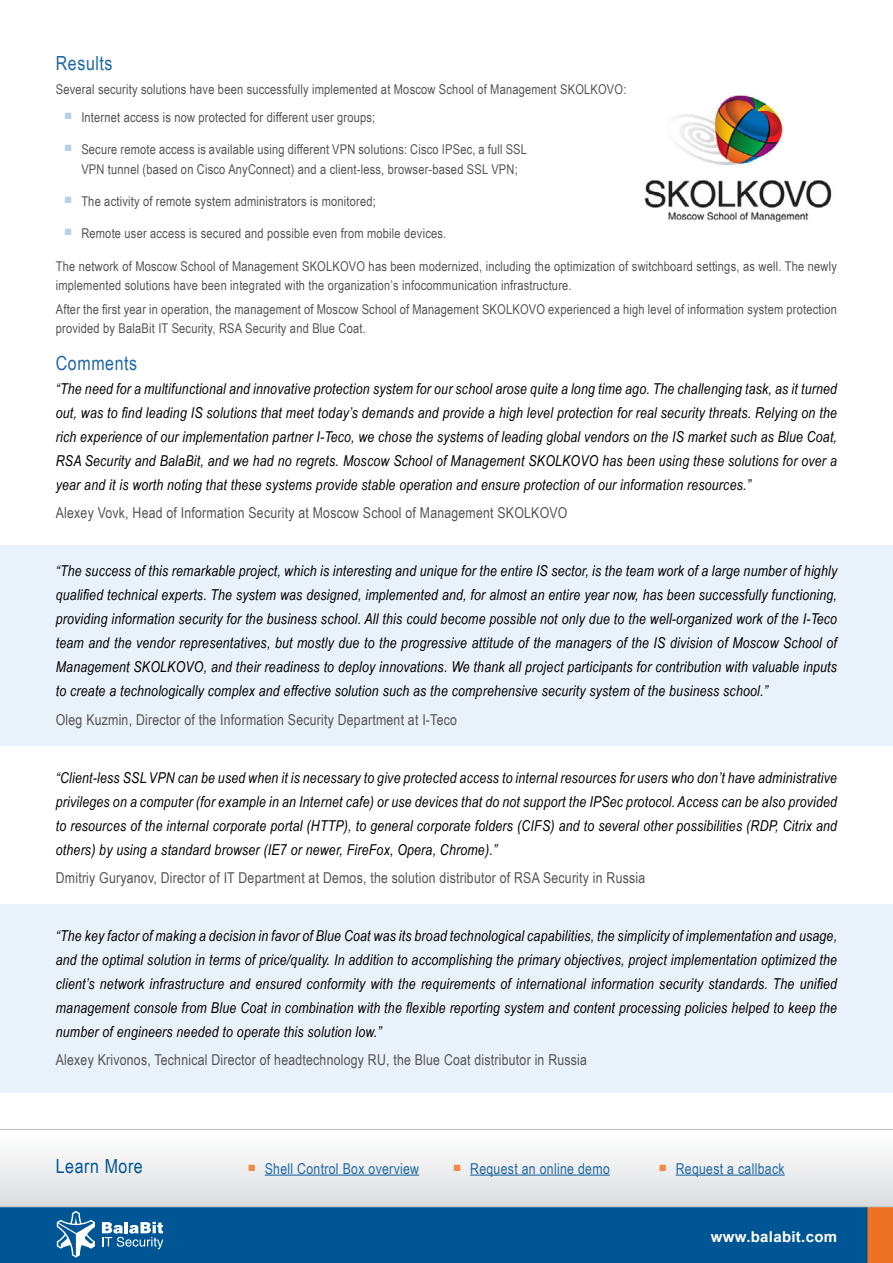
<style>
.page{position:relative;width:893px;height:1263px;background:#fff}
.page>*{position:absolute;margin:0;border:0;box-sizing:border-box;transform-origin:0 0}
.t1{font:19.5px "Arial Narrow";letter-spacing:.03em;color:#2068a3}
.t2{font:19.5px "Arial Narrow";letter-spacing:.03em;color:#005695}
.t3{font:italic 15px/24px "Arial Narrow";letter-spacing:.015em;color:#000;text-align:justify}
.t4{font:15px "Arial Narrow";letter-spacing:.015em;color:#545456}
.t5{font:15px "Arial Narrow";letter-spacing:.02em;color:#2068a3}
.t6{font:700 15px "Arial";letter-spacing:.02em;color:#fff}
.t7{font:13.5px/19.5px "Arial Narrow";letter-spacing:.015em;color:#545456}
</style>
<div class="page">
<div style="left:0;top:1207px;width:893px;height:56px;background:#005695"></div>
<div style="left:867px;top:1207px;width:26px;height:56px;background:#ee7223"></div>
<svg style="left:102px;top:1222px;width:61px;height:27px"></svg>
<svg style="left:57px;top:1211px;width:38px;height:46px"></svg>
<div style="left:0;top:904px;width:893px;height:189px;background:#e9f1fa"></div>
<div style="left:0;top:545px;width:893px;height:201px;background:#e9f1fa"></div>
<svg style="left:0;top:1129px;width:893px;height:78px"></svg>
<hr style="left:265px;top:1174px;width:154px;height:2px;background:#2068a3">
<hr style="left:470px;top:1174px;width:140px;height:2px;background:#2068a3">
<hr style="left:676px;top:1174px;width:109px;height:2px;background:#2068a3">
<img style="left:644px;top:95px;width:188px;height:128px">
<h1 class="t1" style="left:56px;top:49px;width:58px">Results</h1>
<p class="t7" style="left:56px;top:79px;width:572px">Several security solutions have been successfully implemented at Moscow School of Management SKOLKOVO:</p>
<p class="t7" style="left:64px;top:107px;width:313px"><sup>■</sup> Internet access is now protected for different user groups;</p>
<p class="t7" style="left:64px;top:139px;width:464px;text-align:center"><sup>■</sup> Secure remote access is available using different VPN solutions: Cisco IPSec, a full SSL<br>VPN tunnel (based on Cisco AnyConnect) and a client-less, browser-based SSL VPN;</p>
<p class="t7" style="left:64px;top:191px;width:313px"><sup>■</sup> The activity of remote system administrators is monitored;</p>
<p class="t7" style="left:64px;top:223px;width:383px"><sup>■</sup> Remote user access is secured and possible even from mobile devices.</p>
<p class="t7" style="left:56px;top:256px;width:783px">The network of Moscow School of Management SKOLKOVO has been modernized, including the optimization of switchboard settings, as well. The newly implemented solutions have been integrated with the organization’s infocommunication infrastructure.</p>
<p class="t7" style="left:56px;top:299px;width:783px">After the first year in operation, the management of Moscow School of Management SKOLKOVO experienced a high level of information system protection provided by BalaBit IT Security, RSA Security and Blue Coat.</p>
<h1 class="t1" style="left:56px;top:349px;width:83px">Comments</h1>
<p class="t3" style="left:56px;top:376px;width:783px">“The need for a multifunctional and innovative protection system for our school arose quite a long time ago. The challenging task, as it turned out, was to find leading IS solutions that meet today’s demands and provide a high level protection for real security threats. Relying on the rich experience of our implementation partner I-Teco, we chose the systems of leading global vendors on the IS market such as Blue Coat, RSA Security and BalaBit, and we had no regrets. Moscow School of Management SKOLKOVO has been using these solutions for over a year and it is worth noting that these systems provide stable operation and ensure protection of our information resources.”</p>
<p class="t4" style="left:56px;top:502px;width:513px">Alexey Vovk, Head of Information Security at Moscow School of Management SKOLKOVO</p>
<p class="t3" style="left:56px;top:559px;width:783px">“The success of this remarkable project, which is interesting and unique for the entire IS sector, is the team work of a large number of highly qualified technical experts. The system was designed, implemented and, for almost an entire year now, has been successfully functioning, providing information security for the business school. All this could become possible not only due to the well-organized work of the I-Teco team and the vendor representatives, but mostly due to the progressive attitude of the managers of the IS division of Moscow School of Management SKOLKOVO, and their readiness to deploy innovations. We thank all project participants for contribution with valuable inputs to create a technologically complex and effective solution such as the comprehensive security system of the business school.”</p>
<p class="t4" style="left:56px;top:708px;width:403px">Oleg Kuzmin, Director of the Information Security Department at I-Teco</p>
<p class="t3" style="left:56px;top:765px;width:783px">“Client-less SSL VPN can be used when it is necessary to give protected access to internal resources for users who don’t have administrative privileges on a computer (for example in an Internet cafe) or use devices that do not support the IPSec protocol. Access can be also provided to resources of the internal corporate portal (HTTP), to general corporate folders (CIFS) and to several other possibilities (RDP, Citrix and others) by using a standard browser (IE7 or newer, FireFox, Opera, Chrome).”</p>
<p class="t4" style="left:56px;top:867px;width:591px">Dmitriy Guryanov, Director of IT Department at Demos, the solution distributor of RSA Security in Russia</p>
<p class="t3" style="left:56px;top:923px;width:783px">“The key factor of making a decision in favor of Blue Coat was its broad technological capabilities, the simplicity of implementation and usage, and the optimal solution in terms of price/quality. In addition to accomplishing the primary objectives, project implementation optimized the client’s network infrastructure and ensured conformity with the requirements of international information security standards. The unified management console from Blue Coat in combination with the flexible reporting system and content processing policies helped to keep the number of engineers needed to operate this solution low.”</p>
<p class="t4" style="left:56px;top:1049px;width:533px">Alexey Krivonos, Technical Director of headtechnology RU, the Blue Coat distributor in Russia</p>
<h1 class="t2" style="left:56px;top:1152px;width:89px">Learn More</h1>
<p class="t5" style="left:248px;top:1157px;width:173px"><sup>■</sup> Shell Control Box overview</p>
<p class="t5" style="left:453px;top:1157px;width:158px"><sup>■</sup> Request an online demo</p>
<p class="t5" style="left:659px;top:1157px;width:128px"><sup>■</sup> Request a callback</p>
<p class="t6" style="left:711px;top:1226px;width:128px">www.balabit.com</p>
</div>
